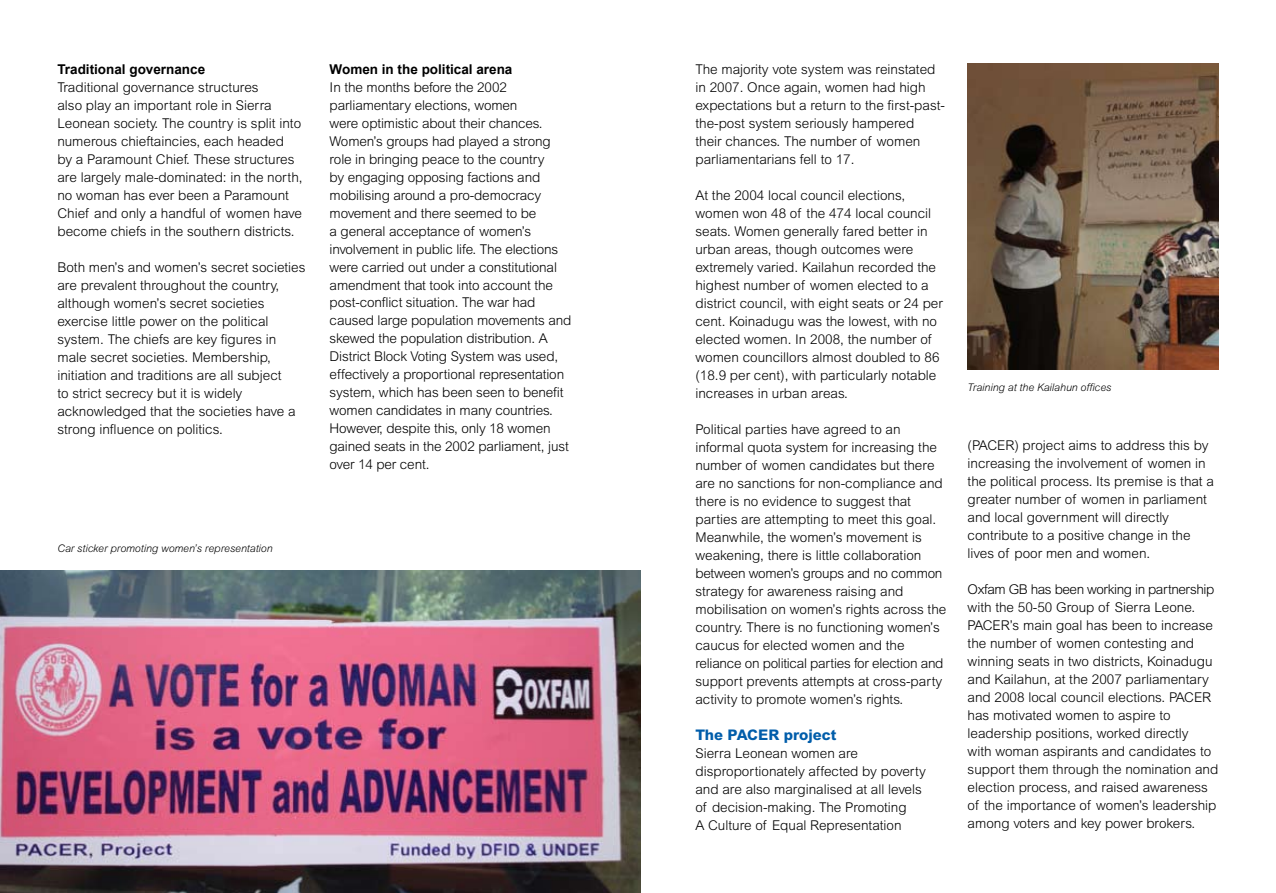
<style>
.page{position:relative;width:1276px;height:893px;background:#fff}
.page>*{position:absolute;margin:0;border:0;box-sizing:border-box;transform-origin:0 0}
.t1{font:800 14.7px "Arial";color:#005daa}
.t2{font:300 13.5px/18px "Arial";color:#000}
.t3{font:700 13.5px "Arial";color:#000}
.t4{font:italic 300 10.5px "Arial";color:#000}
</style>
<div class="page">
<img style="left:967px;top:64px;width:251px;height:306px">
<img style="left:0;top:571px;width:641px;height:322px">
<p class="t3" style="left:57px;top:61px;width:149px">Traditional governance</p>
<p class="t2" style="left:57px;top:78px;width:247px">Traditional governance structures<br>also play an important role in Sierra Leonean society. The country is split into numerous chieftaincies, each headed<br>by a Paramount Chief. These structures are largely male-dominated: in the north, no woman has ever been a Paramount Chief and only a handful of women have become chiefs in the southern districts.</p>
<p class="t2" style="left:57px;top:258px;width:250px">Both men’s and women’s secret societies are prevalent throughout the country, although women’s secret societies exercise little power on the political system. The chiefs are key figures in male secret societies. Membership, initiation and traditions are all subject<br>to strict secrecy but it is widely acknowledged that the societies have a strong influence on politics.</p>
<p class="t3" style="left:330px;top:61px;width:184px">Women in the political arena</p>
<p class="t2" style="left:330px;top:78px;width:243px">In the months before the 2002 parliamentary elections, women<br>were optimistic about their chances.<br>Women’s groups had played a strong role in bringing peace to the country<br>by engaging opposing factions and mobilising around a pro-democracy movement and there seemed to be<br>a general acceptance of women’s involvement in public life. The elections were carried out under a constitutional amendment that took into account the post-conflict situation. The war had caused large population movements and skewed the population distribution. A District Block Voting System was used, effectively a proportional representation system, which has been seen to benefit women candidates in many countries.<br>However, despite this, only 18 women gained seats in the 2002 parliament, just over 14 per cent.</p>
<p class="t4" style="left:57px;top:542px;width:217px">Car sticker promoting women’s representation</p>
<p class="t2" style="left:695px;top:60px;width:251px">The majority vote system was reinstated in 2007. Once again, women had high expectations but a return to the first-past&shy;the-post system seriously hampered<br>their chances. The number of women parliamentarians fell to 17.</p>
<p class="t2" style="left:695px;top:186px;width:249px">At the 2004 local council elections, women won 48 of the 474 local council seats. Women generally fared better in urban areas, though outcomes were extremely varied. Kailahun recorded the highest number of women elected to a district council, with eight seats or 24 per cent. Koinadugu was the lowest, with no elected women. In 2008, the number of women councillors almost doubled to 86 (18.9 per cent), with particularly notable increases in urban areas.</p>
<p class="t2" style="left:695px;top:420px;width:252px">Political parties have agreed to an informal quota system for increasing the number of women candidates but there are no sanctions for non-compliance and there is no evidence to suggest that parties are attempting to meet this goal.<br>Meanwhile, the women’s movement is weakening, there is little collaboration between women’s groups and no common strategy for awareness raising and mobilisation on women’s rights across the country. There is no functioning women’s caucus for elected women and the reliance on political parties for election and support prevents attempts at cross-party activity to promote women’s rights.</p>
<p class="t1" style="left:695px;top:726px;width:142px">The PACER project</p>
<p class="t2" style="left:695px;top:744px;width:232px">Sierra Leonean women are disproportionately affected by poverty and are also marginalised at all levels of decision-making. The Promoting<br>A Culture of Equal Representation</p>
<p class="t4" style="left:967px;top:381px;width:145px">Training at the Kailahun offices</p>
<p class="t2" style="left:967px;top:436px;width:248px">(PACER) project aims to address this by increasing the involvement of women in the political process. Its premise is that a greater number of women in parliament and local government will directly contribute to a positive change in the lives of poor men and women.</p>
<p class="t2" style="left:967px;top:580px;width:252px">Oxfam GB has been working in partnership with the 50-50 Group of Sierra Leone.<br>PACER’s main goal has been to increase the number of women contesting and winning seats in two districts, Koinadugu and Kailahun, at the 2007 parliamentary and 2008 local council elections. PACER has motivated women to aspire to leadership positions, worked directly<br>with woman aspirants and candidates to support them through the nomination and election process, and raised awareness of the importance of women’s leadership among voters and key power brokers.</p>
</div>
